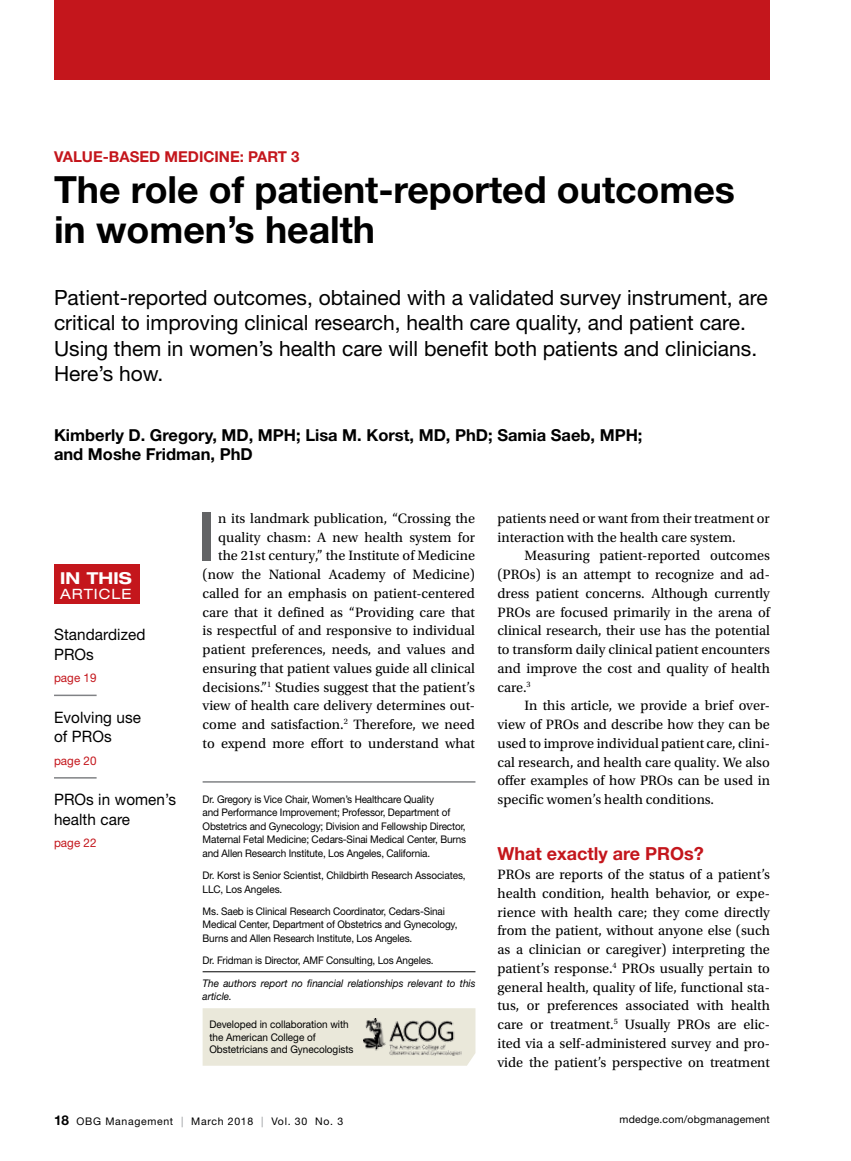
<style>
.page{position:relative;width:851px;height:1161px;background:#fff}
.page>*{position:absolute;margin:0;border:0;box-sizing:border-box;transform-origin:0 0}
.t1{font:500 67.5px "Helvetica Neue LT Std";color:#636466}
.t2{font:700 37.5px/40.5px "Helvetica Neue LT Std";color:#000}
.t3{font:21px/25.5px "Helvetica Neue LT Std";color:#000}
.t4{font:700 18px "Helvetica Neue LT Std";color:#c4161c}
.t5{font:700 16.5px/19.5px "Helvetica Neue LT Std";color:#000}
.t6{font:700 expanded 16.5px "Helvetica Neue LT Std";letter-spacing:.015em;color:#fff}
.t7{font:15.75px/19.5px "Helvetica Neue LT Std";letter-spacing:.005em;color:#000}
.t8{font:700 15px "Helvetica Neue LT Std";color:#c4161c}
.t9{font:14.25px/18.8px "Utopia Std";color:#000;text-align:justify}
.t10{font:expanded 14.25px "Helvetica Neue LT Std";letter-spacing:.07em;color:#fff}
.t11{font:12px "Helvetica Neue LT Std";letter-spacing:.005em;color:#c4161c}
.t12{font:10.5px/13.5px "Helvetica Neue LT Std";letter-spacing:-.015em;color:#000;scale:.95 1}
.t13{font:italic 10.5px/13.5px "Helvetica Neue LT Std";letter-spacing:-.005em;color:#000;scale:.95 1}
.t14{font:10.5px "Helvetica Neue LT Std";letter-spacing:.065em;color:#000}
.t15{font:10.5px "Helvetica Neue LT Std";letter-spacing:.02em;color:#000}
.s1{font-weight:700;font-size:13.5px}
.s2{color:#939598}
</style>
<div class="page">
<div style="left:54px;top:0;width:716px;height:80px;background:#c4161c"></div>
<hr style="left:54px;top:695px;width:43px;height:1px;background:#808285">
<hr style="left:54px;top:777px;width:43px;height:2px;background:#808285">
<div style="left:54px;top:564px;width:86px;height:40px;background:#c4161c"></div>
<hr style="left:202px;top:781px;width:273px;height:2px;background:#808285">
<hr style="left:202px;top:972px;width:273px;height:1px;background:#000">
<div style="left:202px;top:1008px;width:273px;height:58px;background:#eae8da"></div>
<img style="left:364px;top:1019px;width:97px;height:36px">
<p class="t8" style="left:54px;top:148px;width:247px">VALUE-BASED MEDICINE: PART 3</p>
<h2 class="t2" style="left:54px;top:169px;width:682px">The role of patient-reported outcomes in women’s health</h2>
<p class="t3" style="left:54px;top:284px;width:715px">Patient-reported outcomes, obtained with a validated survey instrument, are critical to improving clinical research, health care quality, and patient care.<br>Using them in women’s health care will benefit both patients and clinicians.<br>Here’s how.</p>
<p class="t5" style="left:54px;top:425px;width:590px">Kimberly D. Gregory, MD, MPH; Lisa M. Korst, MD, PhD; Samia Saeb, MPH; and Moshe Fridman, PhD</p>
<p class="t6" style="left:60px;top:567px;width:73px">IN THIS</p>
<p class="t10" style="left:60px;top:585px;width:73px">ARTICLE</p>
<p class="t7" style="left:54px;top:625px;width:93px">Standardized<br>PROs</p>
<p class="t11" style="left:54px;top:671px;width:44px">page 19</p>
<p class="t7" style="left:54px;top:707px;width:88px">Evolving use of PROs</p>
<p class="t11" style="left:54px;top:753px;width:44px">page 20</p>
<p class="t7" style="left:54px;top:790px;width:123px">PROs in women’s health care</p>
<p class="t11" style="left:54px;top:836px;width:44px">page 22</p>
<h1 class="t1" style="left:197px;top:496px;width:20px">I</h1>
<p class="t9" style="left:202px;top:509px;width:274px;text-align:right">n its landmark publication, “Crossing the quality chasm: A new health system for the 21st century,” the Institute of Medicine (now the National Academy of Medicine) called for an emphasis on patient-centered care that it defined as “Providing care that is respectful of and responsive to individual patient preferences, needs, and values and ensuring that patient values guide all clinical decisions.”<sup>1</sup> Studies suggest that the patient’s view of health care delivery determines out&shy;come and satisfaction.<sup>2</sup> Therefore, we need to expend more effort to understand what</p>
<p class="t9" style="left:497px;top:509px;width:274px">patients need or want from their treatment or interaction with the health care system.</p>
<p class="t9" style="left:497px;top:547px;width:274px;text-indent:27px">Measuring patient-reported outcomes (PROs) is an attempt to recognize and ad&shy;dress patient concerns. Although currently PROs are focused primarily in the arena of clinical research, their use has the potential to transform daily clinical patient encounters and improve the cost and quality of health care.<sup>3</sup></p>
<p class="t9" style="left:497px;top:697px;width:274px;text-indent:27px">In this article, we provide a brief over&shy;view of PROs and describe how they can be used to improve individual patient care, clini&shy;cal research, and health care quality. We also offer examples of how PROs can be used in specific women’s health conditions.</p>
<p class="t4" style="left:497px;top:843px;width:208px">What exactly are PROs?</p>
<p class="t9" style="left:497px;top:865px;width:274px">PROs are reports of the status of a patient’s health condition, health behavior, or expe&shy;rience with health care; they come directly from the patient, without anyone else (such as a clinician or caregiver) interpreting the patient’s response.<sup>4</sup> PROs usually pertain to general health, quality of life, functional sta&shy;tus, or preferences associated with health care or treatment.<sup>5</sup> Usually PROs are elic&shy;ited via a self-administered survey and pro&shy;vide the patient’s perspective on treatment</p>
<p class="t12" style="left:202px;top:792px;width:279px">Dr. Gregory is Vice Chair, Women’s Healthcare Quality<br>and Performance Improvement; Professor, Department of Obstetrics and Gynecology; Division and Fellowship Director, Maternal Fetal Medicine; Cedars-Sinai Medical Center, Burns and Allen Research Institute, Los Angeles, California.</p>
<p class="t12" style="left:202px;top:869px;width:278px">Dr. Korst is Senior Scientist, Childbirth Research Associates,<br>LLC, Los Angeles.</p>
<p class="t12" style="left:202px;top:904px;width:270px">Ms. Saeb is Clinical Research Coordinator, Cedars-Sinai<br>Medical Center, Department of Obstetrics and Gynecology,<br>Burns and Allen Research Institute, Los Angeles.</p>
<p class="t12" style="left:202px;top:953px;width:245px">Dr. Fridman is Director, AMF Consulting, Los Angeles.</p>
<p class="t13" style="left:202px;top:976px;width:289px">The authors report no financial relationships relevant to this article.</p>
<p class="t12" style="left:209px;top:1018px;width:153px;line-height:12.8px">Developed in collaboration with the American College of<br>Obstetricians and Gynecologists</p>
<p class="t14" style="left:54px;top:1115px;width:291px"><span class="s1">18</span> OBG Management <span class="s2">|</span> March 2018 <span class="s2">|</span> Vol. 30 No. 3</p>
<p class="t15" style="left:619px;top:1114px;width:152px">mdedge.com/obgmanagement</p>
</div>
